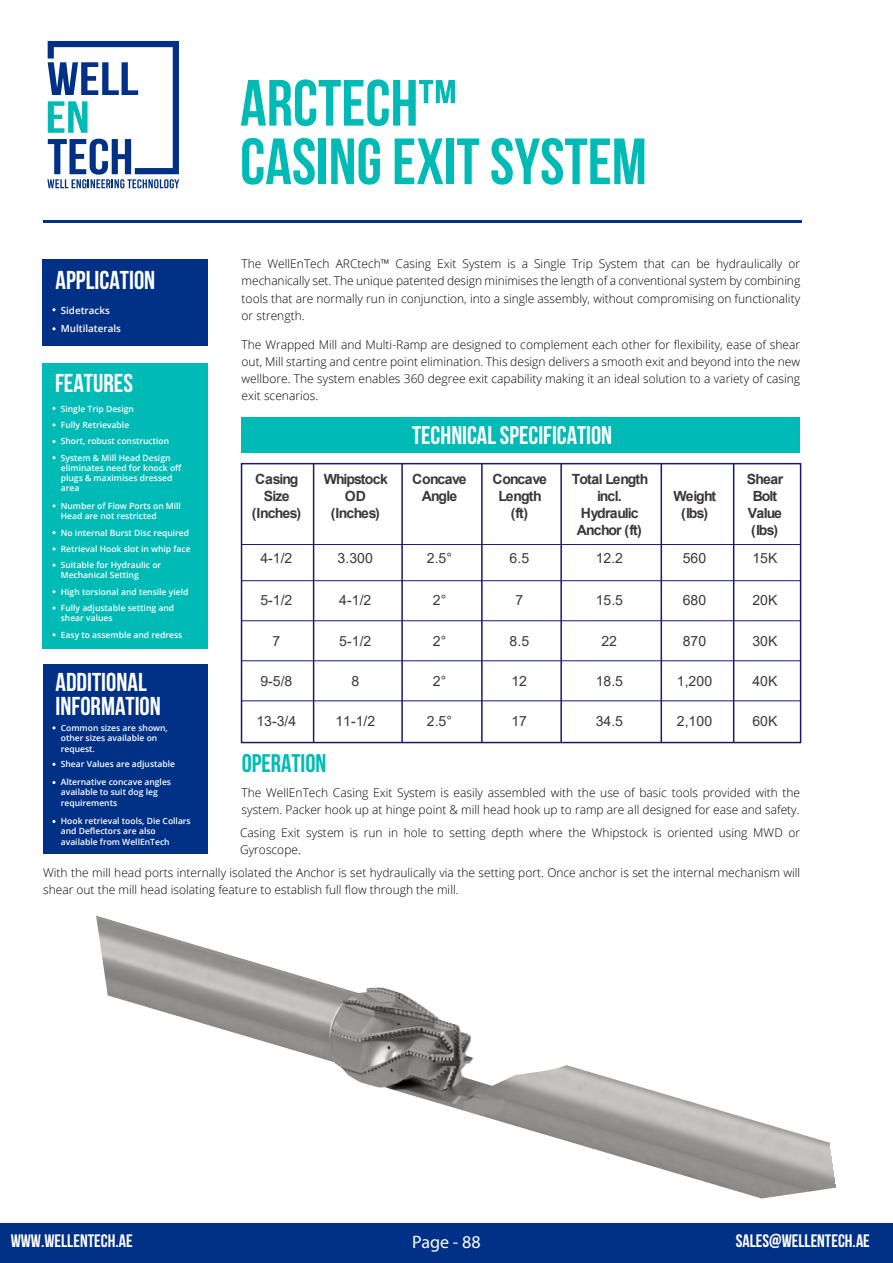
<style>
.page{position:relative;width:893px;height:1263px;background:#fff}
.page>*{position:absolute;margin:0;border:0;box-sizing:border-box;transform-origin:0 0}
.t1{font:700 65.25px/58.5px "Bebas Neue";color:#00bbb5}
.t2{font:700 25.8px/24px "Bebas Neue";color:#fff}
.t3{font:700 25.5px "Bebas Neue";color:#fff}
.t4{font:700 25.5px "Bebas Neue";color:#00bbb5}
.t5{font:700 18px "Bebas Neue";color:#fff}
.t6{font:18px "Myriad Pro";color:#fff}
.t7{font:700 14.1px/17px "Arial";letter-spacing:-.055em;color:#3b3838;text-align:center}
.t8{font:14.1px "Arial";color:#3b3838}
.t9{font:300 12px/17.1px "Open Sans";color:#000}
.t10{font:600 9.9px/18.6px "Open Sans";color:#fff}
.t11{font:600 8.55px/16.2px "Open Sans";color:#fff}
</style>
<div class="page">
<div style="left:43px;top:664px;width:165px;height:190px;background:#003186"></div>
<hr style="left:43px;top:220px;width:758px;height:3px;background:#003186">
<div style="left:242px;top:417px;width:558px;height:36px;background:#00bbb5"></div>
<div style="left:43px;top:259px;width:165px;height:87px;background:#003186"></div>
<div style="left:43px;top:363px;width:165px;height:286px;background:#00bbb5"></div>
<div style="left:0;top:1224px;width:893px;height:39px;background:#003186"></div>
<svg style="left:52px;top:308px;width:4px;height:3px"></svg>
<svg style="left:52px;top:407px;width:4px;height:3px"></svg>
<svg style="left:52px;top:440px;width:4px;height:3px"></svg>
<svg style="left:52px;top:456px;width:4px;height:3px"></svg>
<svg style="left:52px;top:531px;width:4px;height:3px"></svg>
<svg style="left:52px;top:564px;width:4px;height:3px"></svg>
<svg style="left:52px;top:590px;width:4px;height:3px"></svg>
<svg style="left:52px;top:606px;width:4px;height:4px"></svg>
<svg style="left:52px;top:633px;width:4px;height:3px"></svg>
<svg style="left:52px;top:763px;width:4px;height:3px"></svg>
<svg style="left:52px;top:781px;width:4px;height:3px"></svg>
<svg style="left:52px;top:820px;width:4px;height:3px"></svg>
<svg style="left:240px;top:462px;width:562px;height:282px"></svg>
<img style="left:96px;top:915px;width:740px;height:283px">
<svg style="left:47px;top:41px;width:132px;height:147px"></svg>
<h2 class="t2" style="left:56px;top:268px;width:101px">APPLICATION</h2>
<p class="t10" style="left:61px;top:300px;width:62px">Sidetracks<br>Multilaterals</p>
<h2 class="t2" style="left:55px;top:370px;width:79px">FEATURES</h2>
<h1 class="t1" style="left:240px;top:73px;width:408px">ARCTECH™<br>CASING EXIT SYSTEM</h1>
<p class="t9" style="left:242px;top:255px;width:560px;text-align:justify">The WellEnTech ARCtech™ Casing Exit System is a Single Trip System that can be hydraulically or mechanically set. The unique patented design minimises the length of a conventional system by combining tools that are normally run in conjunction, into a single assembly, without compromising on functionality or strength.</p>
<p class="t9" style="left:242px;top:336px;width:560px;text-align:justify">The Wrapped Mill and Multi-Ramp are designed to complement each other for flexibility, ease of shear out, Mill starting and centre point elimination. This design delivers a smooth exit and beyond into the new wellbore. The system enables 360 degree exit capability making it an ideal solution to a variety of casing exit scenarios.</p>
<p class="t11" style="left:61px;top:400px;width:111px">Single Trip Design<br>Fully Retrievable<br>Short, robust construction<br>System &amp; Mill Head Design</p>
<p class="t11" style="left:61px;top:462px;width:123px;line-height:10.2px">eliminates need for knock off plugs &amp; maximises dressed area</p>
<p class="t11" style="left:61px;top:501px;width:122px;line-height:10.2px">Number of Flow Ports on Mill<br>Head are not restricted</p>
<p class="t11" style="left:61px;top:524px;width:131px">No internal Burst Disc required<br>Retrieval Hook slot in whip face<br>Suitable for Hydraulic or</p>
<p class="t11" style="left:61px;top:567px;width:129px">Mechanical Setting<br>High torsional and tensile yield<br>Fully adjustable setting and</p>
<p class="t11" style="left:61px;top:610px;width:123px">shear values<br>Easy to assemble and redress</p>
<h3 class="t3" style="left:412px;top:421px;width:201px">TECHNICAL SPECIFICATION</h3>
<p class="t7" style="left:252px;top:470px;width:51px">Casing<br>Size (Inches)</p>
<p class="t7" style="left:324px;top:470px;width:66px">Whipstock<br>OD (Inches)</p>
<p class="t7" style="left:412px;top:470px;width:56px">Concave<br>Angle</p>
<p class="t7" style="left:492px;top:470px;width:56px">Concave<br>Length (ft)</p>
<p class="t7" style="left:572px;top:470px;width:78px">Total Length incl.<br>Hydraulic<br>Anchor (ft)</p>
<p class="t7" style="left:747px;top:470px;width:38px">Shear<br>Bolt<br>Value (lbs)</p>
<p class="t7" style="left:673px;top:487px;width:44px">Weight (lbs)</p>
<p class="t8" style="left:260px;top:548px;width:34px">4-1/2</p>
<p class="t8" style="left:338px;top:548px;width:37px">3.300</p>
<p class="t8" style="left:427px;top:548px;width:27px">2.5°</p>
<p class="t8" style="left:510px;top:548px;width:21px">6.5</p>
<p class="t8" style="left:596px;top:548px;width:29px">12.2</p>
<p class="t8" style="left:683px;top:548px;width:25px">560</p>
<p class="t8" style="left:752px;top:548px;width:26px">15K</p>
<p class="t8" style="left:260px;top:590px;width:34px">5-1/2</p>
<p class="t8" style="left:339px;top:590px;width:34px">4-1/2</p>
<p class="t8" style="left:433px;top:590px;width:15px">2°</p>
<p class="t8" style="left:516px;top:590px;width:9px">7</p>
<p class="t8" style="left:596px;top:590px;width:29px">15.5</p>
<p class="t8" style="left:683px;top:590px;width:25px">680</p>
<p class="t8" style="left:752px;top:590px;width:26px">20K</p>
<p class="t8" style="left:273px;top:632px;width:9px">7</p>
<p class="t8" style="left:339px;top:632px;width:34px">5-1/2</p>
<p class="t8" style="left:433px;top:632px;width:15px">2°</p>
<p class="t8" style="left:510px;top:632px;width:21px">8.5</p>
<p class="t8" style="left:601px;top:632px;width:17px">22</p>
<p class="t8" style="left:683px;top:632px;width:25px">870</p>
<p class="t8" style="left:752px;top:632px;width:26px">30K</p>
<p class="t8" style="left:260px;top:672px;width:34px">9-5/8</p>
<p class="t8" style="left:351px;top:672px;width:9px">8</p>
<p class="t8" style="left:433px;top:672px;width:15px">2°</p>
<p class="t8" style="left:511px;top:672px;width:17px">12</p>
<p class="t8" style="left:596px;top:672px;width:29px">18.5</p>
<p class="t8" style="left:677px;top:672px;width:37px">1,200</p>
<p class="t8" style="left:752px;top:672px;width:26px">40K</p>
<p class="t8" style="left:256px;top:711px;width:41px">13-3/4</p>
<p class="t8" style="left:335px;top:711px;width:41px">11-1/2</p>
<p class="t8" style="left:427px;top:711px;width:27px">2.5°</p>
<p class="t8" style="left:511px;top:711px;width:17px">17</p>
<p class="t8" style="left:596px;top:711px;width:29px">34.5</p>
<p class="t8" style="left:677px;top:711px;width:37px">2,100</p>
<p class="t8" style="left:752px;top:711px;width:26px">60K</p>
<h3 class="t4" style="left:242px;top:749px;width:86px">OPERATION</h3>
<h2 class="t2" style="left:56px;top:669px;width:107px">ADDITIONAL<br>INFORMATION</h2>
<p class="t11" style="left:61px;top:722px;width:109px;line-height:10.5px">Common sizes are shown, other sizes available on request.</p>
<p class="t11" style="left:61px;top:755px;width:116px;line-height:18px">Shear Values are adjustable<br>Alternative concave angles</p>
<p class="t11" style="left:61px;top:787px;width:99px;line-height:10.5px">available to suit dog leg requirements</p>
<p class="t11" style="left:61px;top:815px;width:131px;line-height:10.5px">Hook retrieval tools, Die Collars and Deflectors are also available from WellEnTech</p>
<p class="t9" style="left:242px;top:783px;width:560px">The WellEnTech Casing Exit System is easily assembled with the use of basic tools provided with the system. Packer hook up at hinge point &amp; mill head hook up to ramp are all designed for ease and safety.</p>
<p class="t9" style="left:240px;top:824px;width:562px">Casing Exit system is run in hole to setting depth where the Whipstock is oriented using MWD or<br>Gyroscope.</p>
<p class="t9" style="left:43px;top:863px;width:758px">With the mill head ports internally isolated the Anchor is set hydraulically via the setting port. Once anchor is set the internal mechanism will shear out the mill head isolating feature to establish full flow through the mill.</p>
<h3 class="t5" style="left:11px;top:1231px;width:123px">WWW.WELLENTECH.AE</h3>
<h3 class="t5" style="left:736px;top:1231px;width:136px">SALES@WELLENTECH.AE</h3>
<h3 class="t6" style="left:412px;top:1231px;width:70px">Page - 88</h3>
</div>
